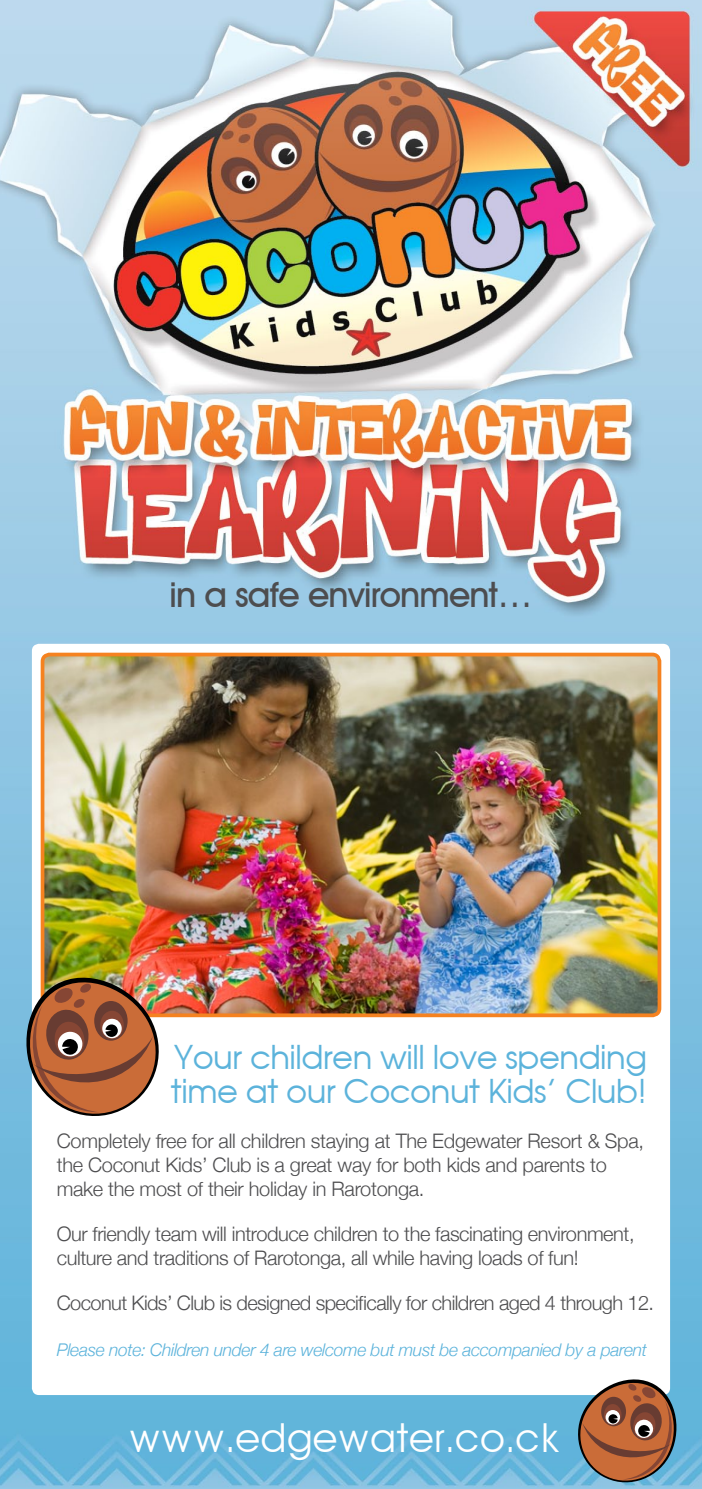
<style>
.page{position:relative;width:702px;height:1489px;background:#fff}
.page>*{position:absolute;margin:0;border:0;box-sizing:border-box;transform-origin:0 0}
.t1{font:40px "Avant Garde";letter-spacing:-.025em;color:#fff}
.t2{font:500 35px "Avant Garde IT Cby BT";letter-spacing:-.025em;color:#4d4d4f}
.t3{font:32.25px/34.8px "Avant Garde";letter-spacing:-.015em;color:#5cb3db}
.t4{font:300 20px/24px "Helvetica Neue";letter-spacing:-.02em;color:#4d4d4f}
.t5{font:italic 300 17.5px "Helvetica Neue";letter-spacing:-.02em;color:#5cb3db}
</style>
<div class="page">
<img style="left:0;top:0;width:702px;height:1488px">
<div style="left:32px;top:643px;width:638px;height:751px;background:#fff;border-radius:7px"></div>
<img style="left:46px;top:657px;width:610px;height:355px">
<div style="left:41px;top:652px;width:620px;height:365px;border:4px solid #f58220;border-radius:7px"></div>
<svg style="left:571px;top:1371px;width:111px;height:117px;background:#9d867b"></svg>
<img style="left:18px;top:966px;width:150px;height:159px">
<h2 class="t2" style="left:169px;top:573px;width:364px">in a safe environment...</h2>
<h3 class="t3" style="left:171px;top:1038px;width:477px">Your children will love spending time at our Coconut Kids’ Club!</h3>
<p class="t4" style="left:57px;top:1128px;width:589px">Completely free for all children staying at The Edgewater Resort &amp; Spa, the Coconut Kids’ Club is a great way for both kids and parents to make the most of their holiday in Rarotonga.</p>
<p class="t4" style="left:57px;top:1221px;width:579px">Our friendly team will introduce children to the fascinating environment, culture and traditions of Rarotonga, all while having loads of fun!</p>
<p class="t4" style="left:57px;top:1290px;width:599px">Coconut Kids’ Club is designed specifically for children aged 4 through 12.</p>
<p class="t5" style="left:57px;top:1338px;width:592px">Please note: Children under 4 are welcome but must be accompanied by a parent</p>
<h1 class="t1" style="left:128px;top:1413px;width:433px">www.edgewater.co.ck</h1>
</div>
